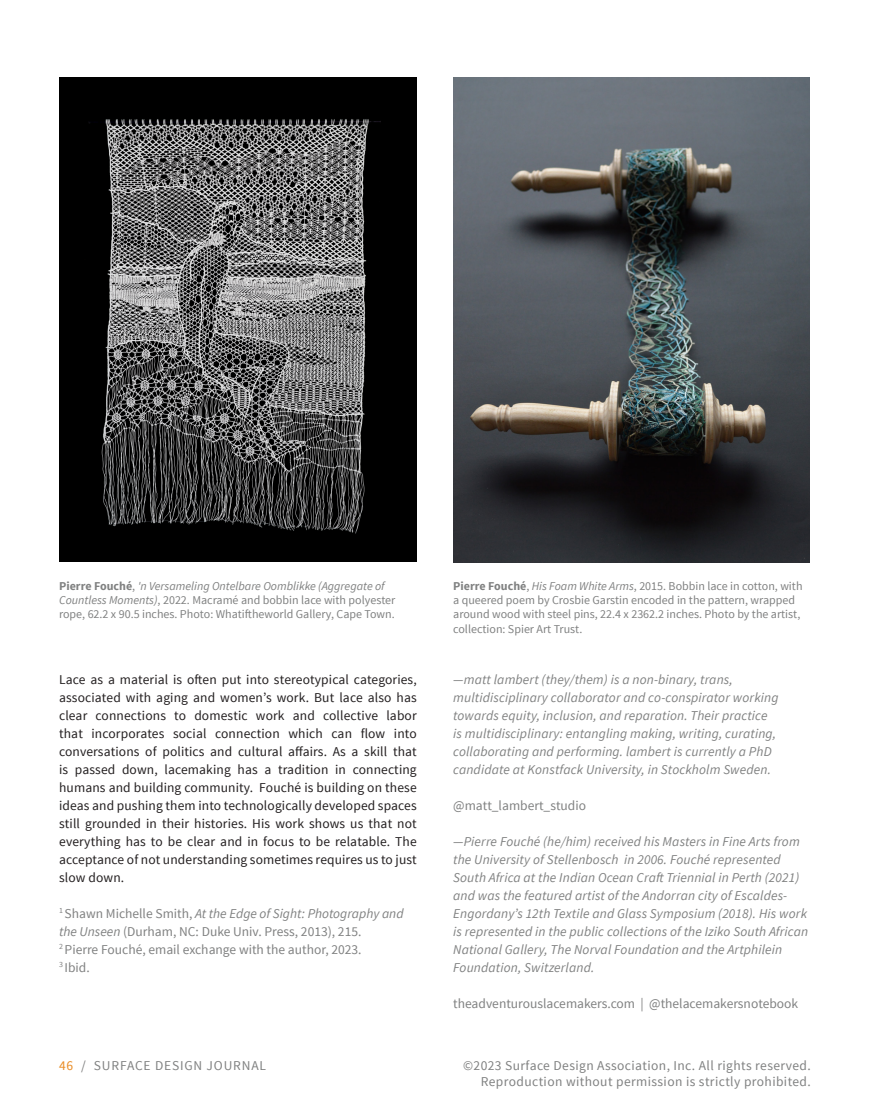
<style>
.page{position:relative;width:891px;height:1107px;background:#fff}
.page>*{position:absolute;margin:0;border:0;box-sizing:border-box;transform-origin:0 0}
.t1{font:italic 13.5px/18px "Source Sans Pro";letter-spacing:.01em;color:#808181}
.t2{font:13.5px/18px "Source Sans Pro";letter-spacing:.01em;color:#231f20;text-align:justify}
.t3{font:13.5px/18px "Source Sans Pro";color:#808181}
.t4{font:13.5px/16.2px "Source Sans Pro";letter-spacing:.03em;color:#808181;text-align:right}
.t5{font:13.5px "Source Sans Pro";letter-spacing:.06em;color:#808181}
.t6{font:12px/14.4px "Source Sans Pro";color:#808181}
.s1{font-weight:700}
.s2{font-style:italic}
.s3{color:#e98b22}
</style>
<div class="page">
<img style="left:453px;top:78px;width:357px;height:484px">
<img style="left:59px;top:78px;width:358px;height:484px">
<p class="t6" style="left:59px;top:579px;width:338px"><span class="s1">Pierre Fouché</span>, <span class="s2">'n Versameling Ontelbare Oomblikke (Aggregate of<br>Countless Moments)</span>, 2022. Macramé and bobbin lace with polyester rope, 62.2 x 90.5 inches. Photo: Whatiftheworld Gallery, Cape Town.</p>
<p class="t6" style="left:453px;top:579px;width:351px"><span class="s1">Pierre Fouché</span>, <span class="s2">His Foam White Arms</span>, 2015. Bobbin lace in cotton, with a queered poem by Crosbie Garstin encoded in the pattern, wrapped around wood with steel pins, 22.4 x 2362.2 inches. Photo by the artist, collection: Spier Art Trust.</p>
<p class="t2" style="left:59px;top:670px;width:359px">Lace as a material is often put into stereotypical categories, associated with aging and women’s work. But lace also has clear connections to domestic work and collective labor that incorporates social connection which can flow into conversations of politics and cultural affairs. As a skill that is passed down, lacemaking has a tradition in connecting humans and building community. Fouché is building on these ideas and pushing them into technologically developed spaces still grounded in their histories. His work shows us that not everything has to be clear and in focus to be relatable. The acceptance of not understanding sometimes requires us to just slow down.</p>
<p class="t3" style="left:59px;top:904px;width:346px"><sup>1</sup> Shawn Michelle Smith, <span class="s2">At the Edge of Sight: Photography and the Unseen</span> (Durham, NC: Duke Univ. Press, 2013), 215.</p>
<p class="t3" style="left:59px;top:940px;width:304px"><sup>2</sup> Pierre Fouché, email exchange with the author, 2023.</p>
<p class="t3" style="left:59px;top:958px;width:32px"><sup>3</sup> Ibid.</p>
<p class="t5" style="left:59px;top:1057px;width:209px"><span class="s3">46</span> / SURFACE DESIGN JOURNAL</p>
<p class="t1" style="left:453px;top:670px;width:327px">—matt lambert (they/them) is a non-binary, trans, multidisciplinary collaborator and co-conspirator working towards equity, inclusion, and reparation. Their practice is multidisciplinary: entangling making, writing, curating, collaborating and performing. lambert is currently a PhD candidate at Konstfack University, in Stockholm Sweden.</p>
<p class="t3" style="left:453px;top:796px;width:134px">@matt_lambert_studio</p>
<p class="t1" style="left:453px;top:832px;width:356px">—Pierre Fouché (he/him) received his Masters in Fine Arts from the University of Stellenbosch in 2006. Fouché represented South Africa at the Indian Ocean Craft Triennial in Perth (2021) and was the featured artist of the Andorran city of Escaldes-Engordany’s 12th Textile and Glass Symposium (2018). His work is represented in the public collections of the Iziko South African National Gallery, The Norval Foundation and the Artphilein Foundation, Switzerland.</p>
<p class="t3" style="left:453px;top:994px;width:347px">theadventurouslacemakers.com | @thelacemakersnotebook</p>
<p class="t4" style="left:463px;top:1058px;width:349px">©2023 Surface Design Association, Inc. All rights reserved.<br>Reproduction without permission is strictly prohibited.</p>
</div>
